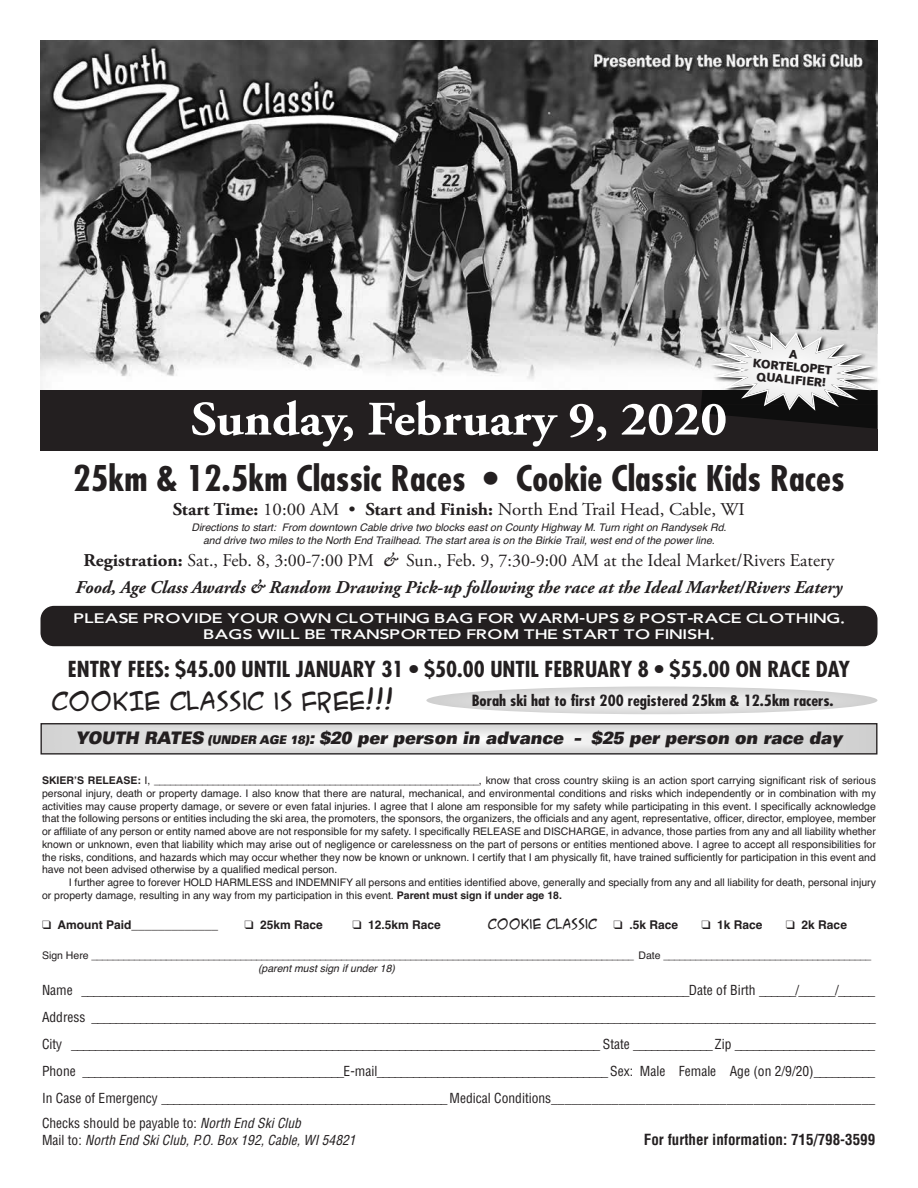
<style>
.page{position:relative;width:918px;height:1188px;background:#fff}
.page>*{position:absolute;margin:0;border:0;box-sizing:border-box;transform-origin:0 0}
.t1{font:700 48px "Adobe Garamond Pro";color:#fff;scale:1.07 1}
.t2{font:700 condensed 34.5px "Futura";color:#231f20;scale:1.05 1}
.t3{font:24px "ACME Secret Agent";color:#231f20;scale:1.05 1}
.t4{font:700 condensed 21.45px "Futura";color:#231f20;scale:1.05 1}
.t5{font:italic 700 18px/27px "Adobe Garamond Pro";color:#231f20;text-align:center}
.t6{font:18px "Adobe Garamond Pro";color:#231f20;scale:1.05 1}
.t7{font:italic 900 expanded 17.25px "Univers";color:#231f20;scale:.74 1}
.t8{font:16.2px/16.5px "Enterprise";color:#fff;text-align:center;scale:.95 1}
.t9{font:700 condensed 15px "Futura";color:#231f20;scale:1.1 1}
.t10{font:700 condensed 15px "Helvetica";color:#231f20}
.t11{font:condensed 13.5px/27px "Helvetica";color:#231f20;text-align:justify}
.t12{font:italic condensed 13.5px/16.5px "Helvetica";color:#231f20}
.t13{font:13.5px "ACME Secret Agent";color:#231f20}
.t14{font:800 12.75px/12.8px "Corporate S";color:#231f20;text-align:center}
.t15{font:700 12px "Helvetica";color:#231f20}
.t16{font:10.5px/12.8px "Helvetica";color:#231f20;text-align:justify}
.t17{font:italic 10.5px/12.6px "Helvetica";color:#231f20;text-align:center}
.s1{font-weight:700}
.s2{font-style:normal}
.s3{font-weight:400;font-style:normal}
.s4{font-weight:600}
.s5{font-size:12px}
</style>
<div class="page">
<svg style="left:43px;top:725px;width:832px;height:28px;background:#e1e1e1"></svg>
<div style="left:41px;top:723px;width:836px;height:32px;border:1px solid #231f20"></div>
<img style="left:41px;top:40px;width:836px;height:350px">
<div style="left:40px;top:390px;width:838px;height:61px;background:#231f20"></div>
<img style="left:701px;top:319px;width:177px;height:71px">
<img style="left:700px;top:390px;width:178px;height:39px">
<svg style="left:709px;top:332px;width:167px;height:79px"></svg>
<div style="left:40px;top:606px;width:838px;height:40px;background:#231f20;border-radius:14px"></div>
<svg style="left:426px;top:687px;width:452px;height:27px"></svg>
<h1 class="t1" style="left:191px;top:400px;width:503px">Sunday, February 9, 2020</h1>
<p class="t14" style="left:754px;top:346px;width:81px;rotate:5deg">A<br>KORTELOPET<br>QUALIFIER!</p>
<h2 class="t2" style="left:73px;top:462px;width:736px">25km &amp; 12.5km Classic Races • Cookie Classic Kids Races</h2>
<h3 class="t6" style="left:173px;top:498px;width:546px"><span class="s1">Start Time:</span> 10:00 AM • <span class="s1">Start and Finish:</span> North End Trail Head, Cable, WI</h3>
<p class="t17" style="left:191px;top:522px;width:537px">Directions to start: From downtown Cable drive two blocks east on County Highway M. Turn right on Randysek Rd. and drive two miles to the North End Trailhead. The start area is on the Birkie Trail, west end of the power line.</p>
<h3 class="t5" style="left:76px;top:549px;width:768px"><span class="s2">Registration:</span> <span class="s3">Sat., Feb. 8, 3:00-7:00 PM</span> <span class="s4">&amp;</span> <span class="s3">Sun., Feb. 9, 7:30-9:00 AM at the Ideal Market/Rivers Eatery<br></span>Food, Age Class Awards &amp; Random Drawing Pick-up following the race at the Ideal Market/Rivers Eatery</h3>
<h3 class="t8" style="left:73px;top:611px;width:813px">PLEASE PROVIDE YOUR OWN CLOTHING BAG FOR WARM-UPS &amp; POST-RACE CLOTHING.<br>BAGS WILL BE TRANSPORTED FROM THE START TO FINISH.</h3>
<h3 class="t4" style="left:68px;top:659px;width:746px">ENTRY FEES: $45.00 UNTIL JANUARY 31 • $50.00 UNTIL FEBRUARY 8 • $55.00 ON RACE DAY</h3>
<h3 class="t3" style="left:51px;top:687px;width:328px">COOKIE CLASSIC IS FREE!!!</h3>
<h3 class="t9" style="left:472px;top:694px;width:331px">Borah ski hat to first 200 registered 25km &amp; 12.5km racers.</h3>
<h3 class="t7" style="left:75px;top:731px;width:1038px">YOUTH RATES <span class="s5">(UNDER AGE 18)</span>: $20 per person in advance – $25 per person on race day</h3>
<p class="t16" style="left:42px;top:775px;width:835px"><span class="s1">SKIER’S RELEASE:</span> I, _____________________________________________________________, know that cross country skiing is an action sport carrying significant risk of serious personal injury, death or property damage. I also know that there are natural, mechanical, and environmental conditions and risks which independently or in combination with my activities may cause property damage, or severe or even fatal injuries. I agree that I alone am responsible for my safety while participating in this event. I specifically acknowledge that the following persons or entities including the ski area, the promoters, the sponsors, the organizers, the officials and any agent, representative, officer, director, employee, member or affiliate of any person or entity named above are not responsible for my safety. I specifically RELEASE and DISCHARGE, in advance, those parties from any and all liability whether known or unknown, even that liability which may arise out of negligence or carelessness on the part of persons or entities mentioned above. I agree to accept all responsibilities for the risks, conditions, and hazards which may occur whether they now be known or unknown. I certify that I am physically fit, have trained sufficiently for participation in this event and have not been advised otherwise by a qualified medical person.</p>
<p class="t16" style="left:42px;top:877px;width:835px;text-indent:27px">I further agree to forever HOLD HARMLESS and INDEMNIFY all persons and entities identified above, generally and specially from any and all liability for death, personal injury or property damage, resulting in any way from my participation in this event. <span class="s1">Parent must sign if under age 18.</span></p>
<p class="t15" style="left:42px;top:920px;width:178px">❑ Amount Paid_____________</p>
<p class="t15" style="left:244px;top:920px;width:80px">❑ 25km Race</p>
<p class="t15" style="left:352px;top:920px;width:90px">❑ 12.5km Race</p>
<p class="t13" style="left:488px;top:916px;width:110px">COOKIE CLASSIC</p>
<p class="t15" style="left:614px;top:920px;width:66px">❑ .5k Race</p>
<p class="t15" style="left:701px;top:920px;width:63px">❑ 1k Race</p>
<p class="t15" style="left:786px;top:920px;width:63px">❑ 2k Race</p>
<p class="t16" style="left:42px;top:950px;width:831px">Sign Here ______________________________________________________________________________________________________ Date _______________________________________</p>
<p class="t17" style="left:258px;top:963px;width:139px">(parent must sign if under 18)</p>
<p class="t11" style="left:42px;top:978px;width:835px">Name ____________________________________________________________________________________________________Date of Birth ______/______/______ Address _________________________________________________________________________________________________________________________________ City _______________________________________________________________________________________ State _____________ Zip _______________________ Phone ___________________________________________E-mail______________________________________ Sex: Male Female Age (on 2/9/20)__________ In Case of Emergency _______________________________________________ Medical Conditions________________________________________________</p>
<p class="t12" style="left:42px;top:1116px;width:318px"><span class="s2">Checks should be payable to:</span> North End SkiClub<br><span class="s2">M a i l t o :</span> North End SkiClub,P.O.Box 192,Cable,WI54821</p>
<h3 class="t10" style="left:644px;top:1133px;width:233px">For further information: 715/798-3599</h3>
</div>
